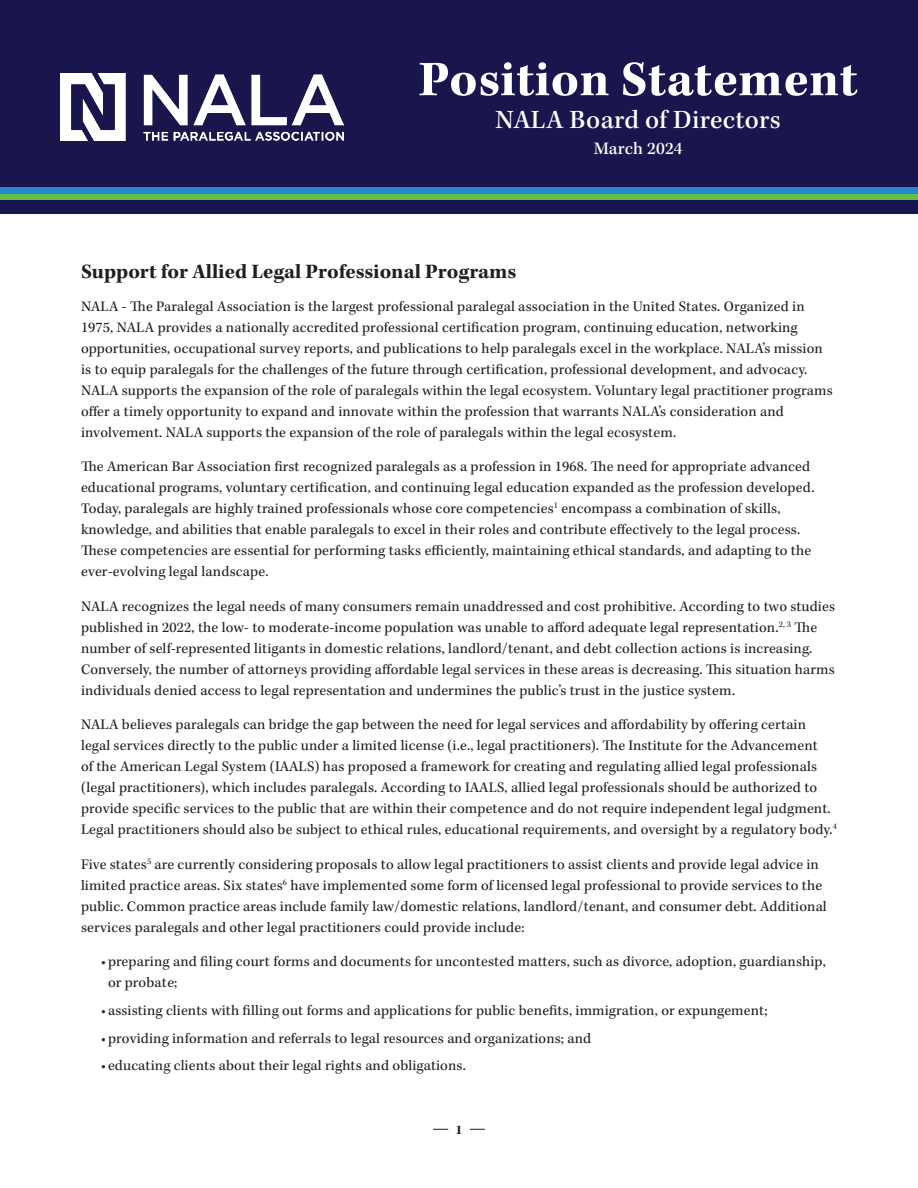
<style>
.page{position:relative;width:918px;height:1188px;background:#fff}
.page>*{position:absolute;margin:0;border:0;box-sizing:border-box;transform-origin:0 0}
.t1{font:700 51px "Kepler Std";letter-spacing:.01em;color:#fff}
.t2{font:500 27px "Kepler Std";letter-spacing:.01em;color:#fff}
.t3{font:700 21px "Kepler Std";color:#231f20}
.t4{font:500 18px "Kepler Std";letter-spacing:.01em;color:#fff}
.t5{font:15px/21px "Kepler Std";letter-spacing:.01em;color:#231f20}
.t6{font:700 13.5px "Kepler Std";color:#231f20}
</style>
<div class="page">
<div style="left:0;top:0;width:918px;height:214px;background:#19154d"></div>
<div style="left:0;top:193px;width:918px;height:7px;background:#67bd4a"></div>
<div style="left:0;top:187px;width:918px;height:6px;background:#218bcb"></div>
<img style="left:60px;top:73px;width:283px;height:68px">
<svg style="left:433px;top:1129px;width:15px;height:1px"></svg>
<svg style="left:470px;top:1129px;width:15px;height:1px"></svg>
<p class="t1" style="left:419px;top:50px;width:440px">Position Statement</p>
<p class="t2" style="left:496px;top:104px;width:287px">NALA Board of Directors</p>
<p class="t4" style="left:594px;top:139px;width:90px">March 2024</p>
<p class="t3" style="left:81px;top:260px;width:437px">Support for Allied Legal Professional Programs</p>
<p class="t5" style="left:81px;top:296px;width:753px">NALA - The Paralegal Association is the largest professional paralegal association in the United States. Organized in 1975, NALA provides a nationally accredited professional certification program, continuing education, networking opportunities, occupational survey reports, and publications to help paralegals excel in the workplace. NALA’s mission is to equip paralegals for the challenges of the future through certification, professional development, and advocacy.<br>NALA supports the expansion of the role of paralegals within the legal ecosystem. Voluntary legal practitioner programs offer a timely opportunity to expand and innovate within the profession that warrants NALA’s consideration and involvement. NALA supports the expansion of the role of paralegals within the legal ecosystem.</p>
<p class="t5" style="left:81px;top:457px;width:735px">The American Bar Association first recognized paralegals as a profession in 1968. The need for appropriate advanced educational programs, voluntary certification, and continuing legal education expanded as the profession developed.<br>Today, paralegals are highly trained professionals whose core competencies<sup>1</sup> encompass a combination of skills, knowledge, and abilities that enable paralegals to excel in their roles and contribute effectively to the legal process.<br>These competencies are essential for performing tasks efficiently, maintaining ethical standards, and adapting to the ever-evolving legal landscape.</p>
<p class="t5" style="left:81px;top:596px;width:756px">NALA recognizes the legal needs of many consumers remain unaddressed and cost prohibitive. According to two studies published in 2022, the low- to moderate-income population was unable to afford adequate legal representation.<sup>2,</sup> <sup>3</sup> The number of self-represented litigants in domestic relations, landlord/tenant, and debt collection actions is increasing.<br>Conversely, the number of attorneys providing affordable legal services in these areas is decreasing. This situation harms individuals denied access to legal representation and undermines the public’s trust in the justice system.</p>
<p class="t5" style="left:81px;top:715px;width:758px">NALA believes paralegals can bridge the gap between the need for legal services and affordability by offering certain legal services directly to the public under a limited license (i.e., legal practitioners). The Institute for the Advancement<br>of the American Legal System (IAALS) has proposed a framework for creating and regulating allied legal professionals (legal practitioners), which includes paralegals. According to IAALS, allied legal professionals should be authorized to provide specific services to the public that are within their competence and do not require independent legal judgment.<br>Legal practitioners should also be subject to ethical rules, educational requirements, and oversight by a regulatory body.<sup>4</sup></p>
<p class="t5" style="left:81px;top:854px;width:747px">Five states<sup>5</sup> are currently considering proposals to allow legal practitioners to assist clients and provide legal advice in limited practice areas. Six states<sup>6</sup> have implemented some form of licensed legal professional to provide services to the public. Common practice areas include family law/domestic relations, landlord/tenant, and consumer debt. Additional services paralegals and other legal practitioners could provide include:</p>
<p class="t5" style="left:108px;top:952px;width:719px;text-indent:-7px">•preparing and filing court forms and documents for uncontested matters, such as divorce, adoption, guardianship, or probate;</p>
<p class="t5" style="left:101px;top:1000px;width:668px">• assisting clients with filling out forms and applications for public benefits, immigration, or expungement;</p>
<p class="t5" style="left:101px;top:1028px;width:492px">•providing information and referrals to legal resources and organizations; and</p>
<p class="t5" style="left:101px;top:1056px;width:366px">• educating clients about their legal rights and obligations.</p>
<p class="t6" style="left:456px;top:1122px;width:8px">1</p>
</div>
